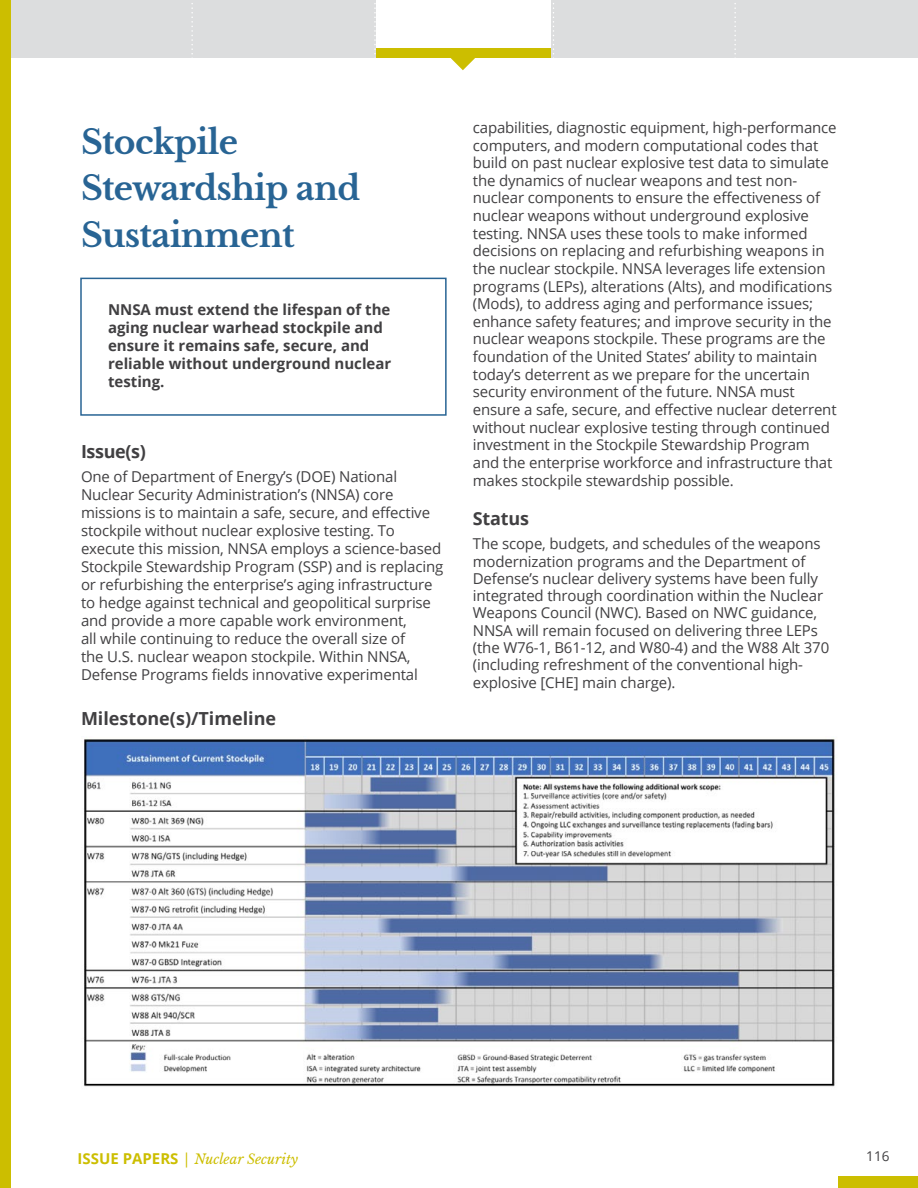
<style>
.page{position:relative;width:918px;height:1188px;background:#fff}
.page>*{position:absolute;margin:0;border:0;box-sizing:border-box;transform-origin:0 0}
.t1{font:700 33px/46.8px "Libre Baskerville";letter-spacing:-.02em;color:#286494}
.t2{font:700 18px "Open Sans";color:#414042}
.t3{font:15px/17.7px "Open Sans";letter-spacing:-.01em;color:#414042}
.t4{font:700 15px/18px "Open Sans";color:#414042}
.t5{font:italic 13.5px "Libre Baskerville";color:#ccbe00}
.t6{font:13.5px "Open Sans";color:#414042}
.s1{font-family:"Open Sans";font-weight:700;font-style:normal;font-size:15px}
.s2{font-family:"Open Sans";font-style:normal;font-size:15px}
</style>
<div class="page">
<div style="left:838px;top:1176px;width:80px;height:12px;background:#ccbe00"></div>
<div style="left:361px;top:48px;width:196px;height:10px;background:#ccbe00"></div>
<svg style="left:450px;top:58px;width:25px;height:12px"></svg>
<div style="left:8px;top:0;width:184px;height:58px;background:#dcddde"></div>
<div style="left:192px;top:0;width:184px;height:58px;background:#dcddde"></div>
<svg style="left:374px;top:3px;width:2px;height:51px"></svg>
<div style="left:551px;top:0;width:186px;height:58px;background:#dcddde"></div>
<div style="left:735px;top:0;width:183px;height:58px;background:#dcddde"></div>
<svg style="left:553px;top:3px;width:1px;height:55px"></svg>
<svg style="left:734px;top:3px;width:2px;height:51px"></svg>
<svg style="left:191px;top:3px;width:2px;height:51px"></svg>
<div style="left:0;top:0;width:11px;height:1188px;background:#ccbe00"></div>
<div style="left:80px;top:278px;width:367px;height:138px;border:2px solid #286494"></div>
<img style="left:84px;top:738px;width:751px;height:349px">
<h1 class="t1" style="left:81px;top:118px;width:281px">Stockpile<br>Stewardship and<br>Sustainment</h1>
<p class="t4" style="left:108px;top:300px;width:285px">NNSA must extend the lifespan of the aging nuclear warhead stockpile and ensure it remains safe, secure, and reliable without underground nuclear testing.</p>
<p class="t2" style="left:81px;top:438px;width:66px">Issue(s)</p>
<p class="t3" style="left:81px;top:468px;width:364px">One of Department of Energy’s (DOE) National Nuclear Security Administration’s (NNSA) core missions is to maintain a safe, secure, and effective stockpile without nuclear explosive testing. To execute this mission, NNSA employs a science-based Stockpile Stewardship Program (SSP) and is replacing or refurbishing the enterprise’s aging infrastructure to hedge against technical and geopolitical surprise and provide a more capable work environment,<br>all while continuing to reduce the overall size of<br>the U.S. nuclear weapon stockpile. Within NNSA, Defense Programs fields innovative experimental</p>
<p class="t2" style="left:81px;top:705px;width:197px">Milestone(s)/Timeline</p>
<p class="t3" style="left:473px;top:118px;width:365px">capabilities, diagnostic equipment, high-performance computers, and modern computational codes that build on past nuclear explosive test data to simulate the dynamics of nuclear weapons and test non&shy;nuclear components to ensure the effectiveness of nuclear weapons without underground explosive testing. NNSA uses these tools to make informed decisions on replacing and refurbishing weapons in the nuclear stockpile. NNSA leverages life extension programs (LEPs), alterations (Alts), and modifications (Mods), to address aging and performance issues; enhance safety features; and improve security in the nuclear weapons stockpile. These programs are the foundation of the United States’ ability to maintain today’s deterrent as we prepare for the uncertain security environment of the future. NNSA must ensure a safe, secure, and effective nuclear deterrent without nuclear explosive testing through continued investment in the Stockpile Stewardship Program and the enterprise workforce and infrastructure that makes stockpile stewardship possible.</p>
<p class="t2" style="left:473px;top:506px;width:58px">Status</p>
<p class="t3" style="left:473px;top:535px;width:358px">The scope, budgets, and schedules of the weapons modernization programs and the Department of Defense’s nuclear delivery systems have been fully integrated through coordination within the Nuclear Weapons Council (NWC). Based on NWC guidance, NNSA will remain focused on delivering three LEPs (the W76-1, B61-12, and W80-4) and the W88 Alt 370 (including refreshment of the conventional high&shy;explosive [CHE] main charge).</p>
<p class="t5" style="left:78px;top:1150px;width:222px"><span class="s1">ISSUE PAPERS</span> <span class="s2">|</span> Nuclear Security</p>
<p class="t6" style="left:866px;top:1147px;width:25px">116</p>
</div>
